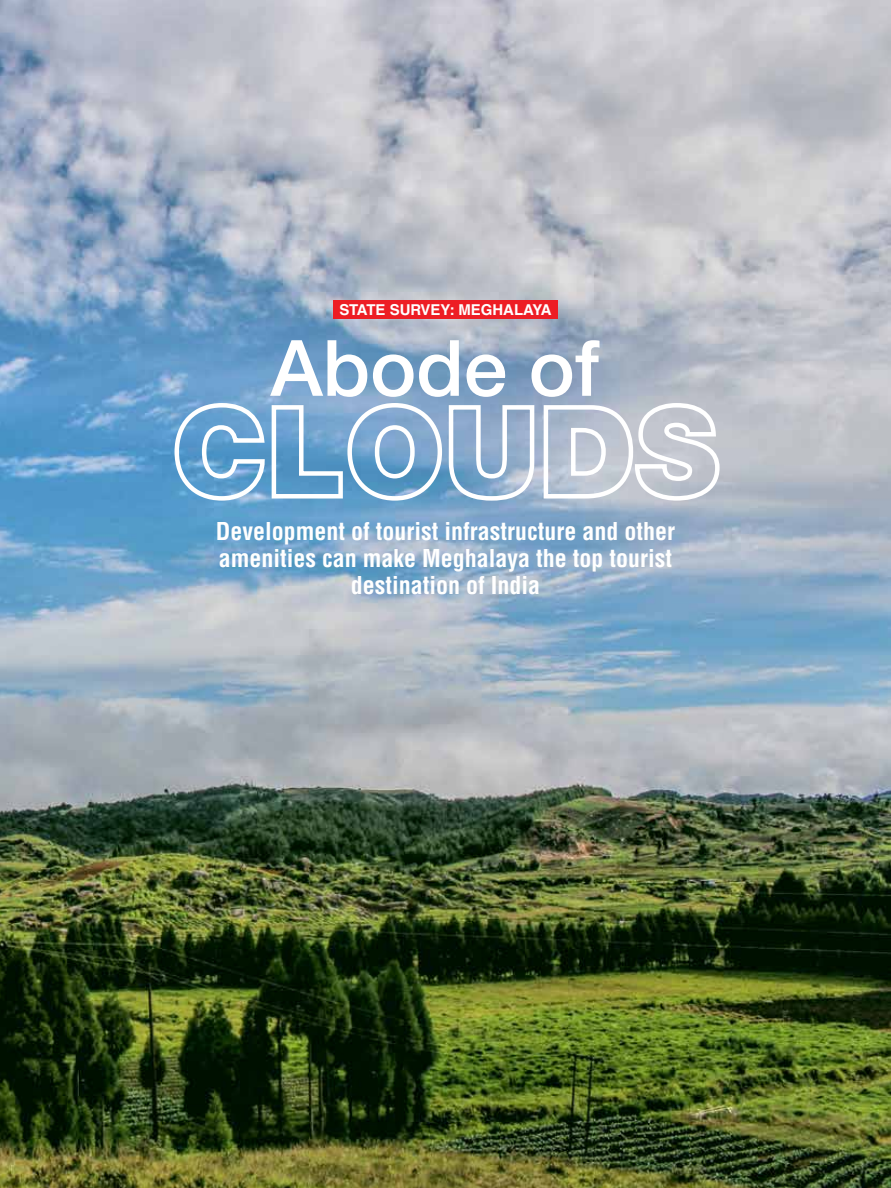
<style>
.page{position:relative;width:891px;height:1188px;background:#fff}
.page>*{position:absolute;margin:0;border:0;box-sizing:border-box;transform-origin:0 0}
.t1{font:500 77.85px "Helvetica Neue LT Std";color:#fff}
.t2{font:700 condensed 24px/27px "Helvetica LT Std";color:#fff;text-align:center}
.t3{font:700 15px "Helvetica LT Std";color:#fff}
</style>
<div class="page">
<img style="left:0;top:0;width:891px;height:1188px">
<svg style="left:172px;top:401px;width:550px;height:102px"></svg>
<div style="left:333px;top:300px;width:225px;height:19px;background:#ed1d24"></div>
<p class="t3" style="left:339px;top:300px;width:214px">STATE SURVEY: MEGHALAYA</p>
<h1 class="t1" style="left:271px;top:322px;width:330px">Abode of</h1>
<p class="t2" style="left:216px;top:518px;width:461px">Development of tourist infrastructure and other amenities can make Meghalaya the top tourist destination of India</p>
</div>
